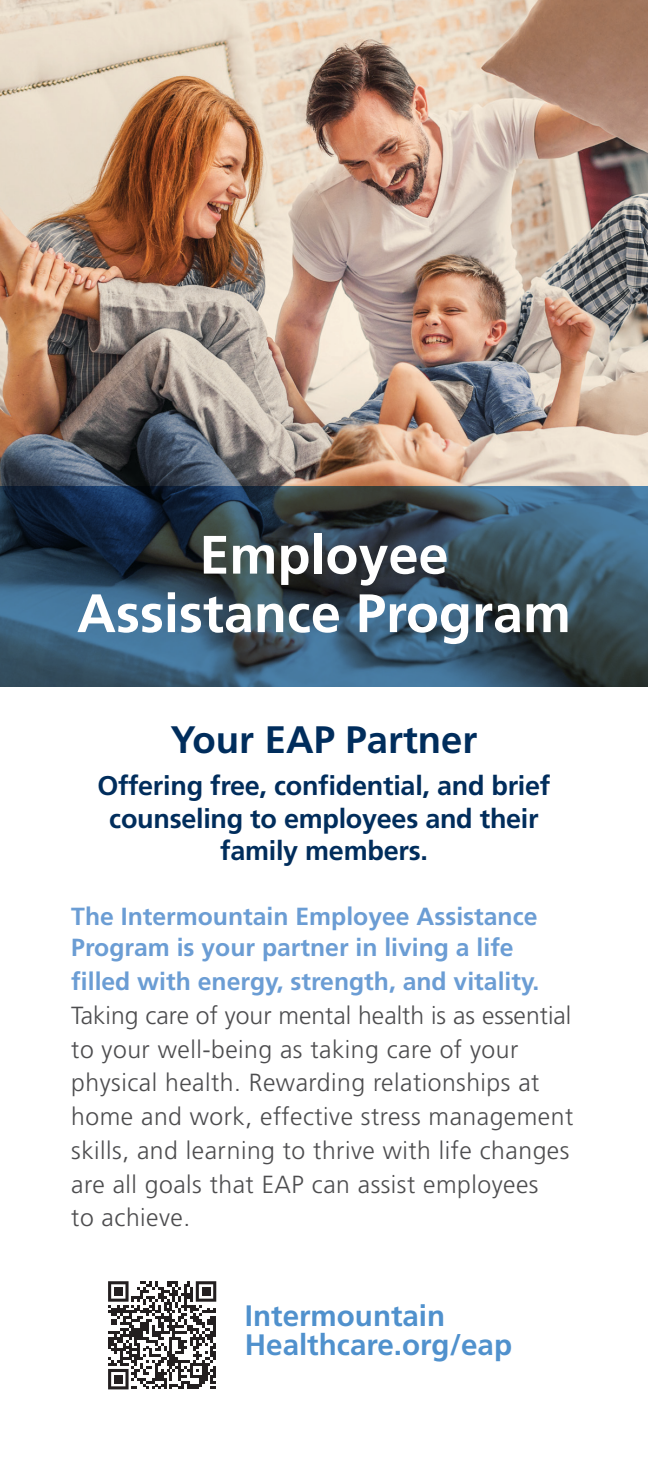
<style>
.page{position:relative;width:648px;height:1458px;background:#fff}
.page>*{position:absolute;margin:0;border:0;box-sizing:border-box;transform-origin:0 0}
.t1{font:700 54px/58.5px "Frutiger LT Std";color:#fff;text-align:center}
.t2{font:700 38.25px "Frutiger LT Std";color:#002d5c}
.t3{font:700 29.47px/29px "Frutiger LT Std";color:#5091cd}
.t4{font:700 27px/32.4px "Frutiger LT Std";letter-spacing:-.01em;color:#002d5c;text-align:center}
.t5{font:300 24.75px/33.8px "Frutiger LT Std";letter-spacing:.02em;color:#4d4d4f}
.t6{font:700 24.75px/31.5px "Frutiger LT Std";color:#6b9dd4}
</style>
<div class="page">
<img style="left:0;top:0;width:648px;height:486px">
<svg style="left:0;top:486px;width:648px;height:201px;background:#334d60"></svg>
<svg style="left:108px;top:1281px;width:108px;height:108px"></svg>
<div style="left:114px;top:1287px;width:9px;height:9px;background:#231f20"></div>
<div style="left:202px;top:1287px;width:8px;height:9px;background:#231f20"></div>
<div style="left:114px;top:1375px;width:9px;height:9px;background:#231f20"></div>
<h1 class="t1" style="left:77px;top:526px;width:496px">Employee<br>Assistance Program</h1>
<h2 class="t2" style="left:171px;top:717px;width:308px">Your EAP Partner</h2>
<p class="t4" style="left:98px;top:770px;width:454px">Offering free, confidential, and brief counseling to employees and their family members.</p>
<p class="t6" style="left:71px;top:901px;width:468px">The Intermountain Employee Assistance<br>Program is your partner in living a life</p>
<p class="t6" style="left:71px;top:966px;width:470px">filled with energy, strength, and vitality.</p>
<p class="t5" style="left:71px;top:999px;width:504px">Taking care of your mental health is as essential to your well-being as taking care of your physical health. Rewarding relationships at home and work, effective stress management skills, and learning to thrive with life changes are all goals that EAP can assist employees<br>to achieve.</p>
<p class="t3" style="left:245px;top:1302px;width:269px">Intermountain<br>Healthcare.org/eap</p>
</div>
